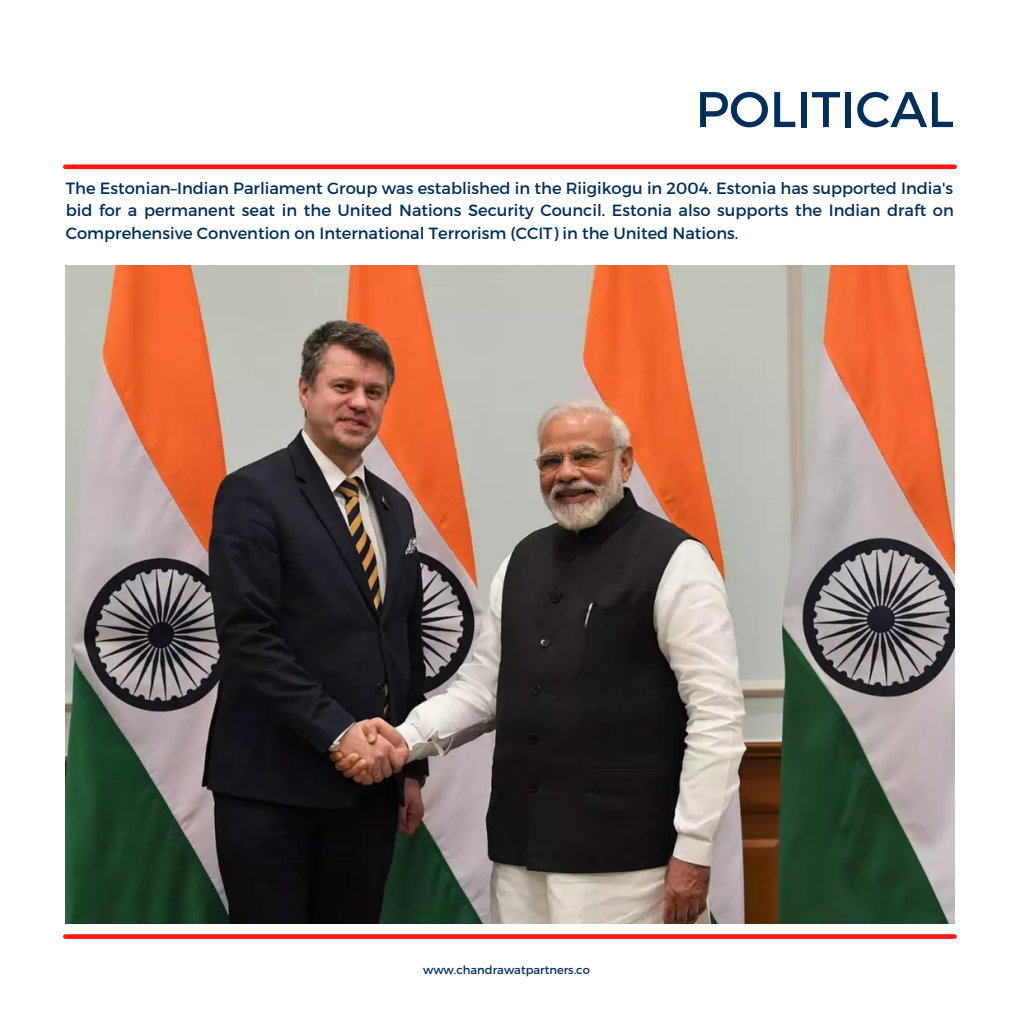
<style>
.page{position:relative;width:1013px;height:1013px;background:#fff}
.page>*{position:absolute;margin:0;border:0;box-sizing:border-box;transform-origin:0 0}
.t1{font:50px "Montserrat";color:#002f5b}
.t2{font:16.25px/22.5px "Montserrat";color:#002f5b;text-align:justify}
.t3{font:11.5px "Montserrat";color:#00305b}
</style>
<div class="page">
<div style="left:65px;top:164px;width:889px;height:5px;background:#ff1616"></div>
<svg style="left:65px;top:934px;width:889px;height:4px;background:#f22"></svg>
<img style="left:66px;top:265px;width:888px;height:658px">
<p class="t1" style="left:695px;top:77px;width:260px">POLITICAL</p>
<p class="t2" style="left:66px;top:176px;width:889px">The Estonian–Indian Parliament Group was established in the Riigikogu in 2004. Estonia has supported India's bid for a permanent seat in the United Nations Security Council. Estonia also supports the Indian draft on Comprehensive Convention on International Terrorism (CCIT) in the United Nations.</p>
<p class="t3" style="left:423px;top:961px;width:168px">www.chandrawatpartners.co</p>
</div>
